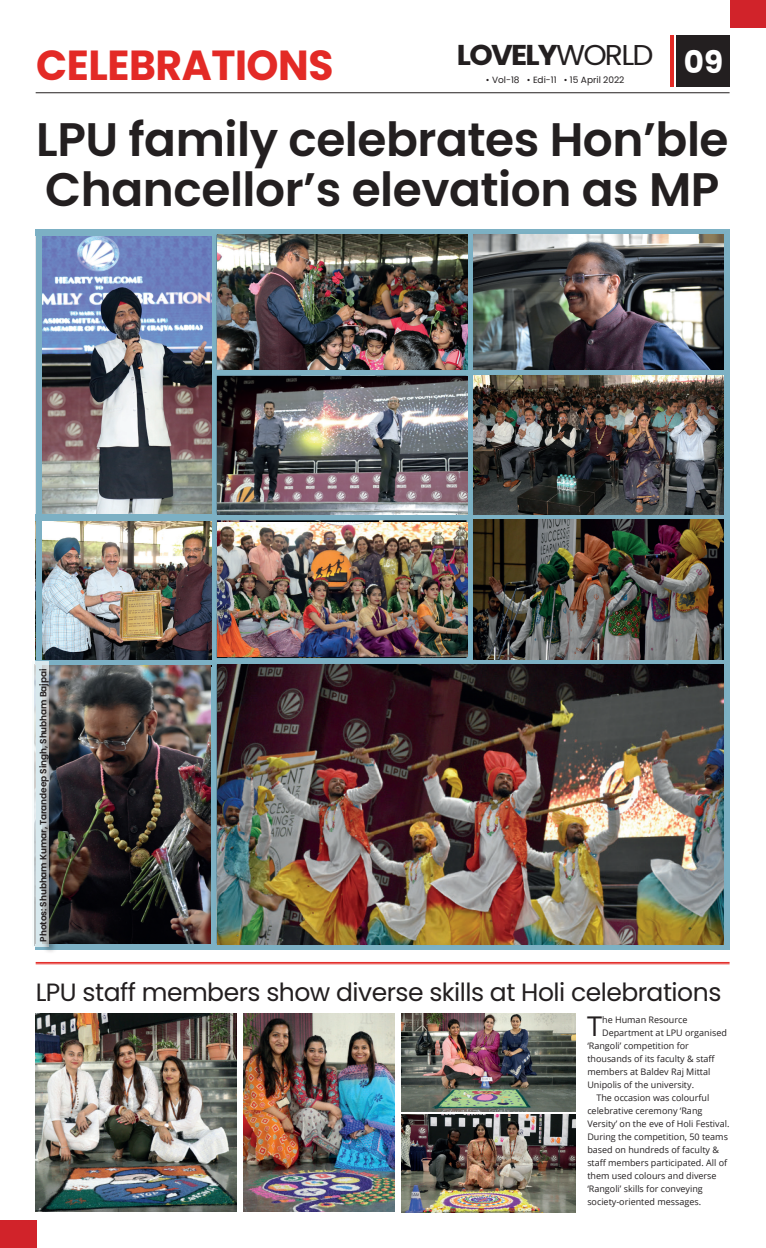
<style>
.page{position:relative;width:766px;height:1248px;background:#fff}
.page>*{position:absolute;margin:0;border:0;box-sizing:border-box;transform-origin:0 0}
.t1{font:600 47px/50.8px "Poppins";letter-spacing:-.01em;color:#231f20}
.t2{font:700 42px "Poppins";letter-spacing:-.01em;color:#e32a26}
.t3{font:700 31px "Poppins";color:#fff}
.t4{font:700 28.7px "Poppins";letter-spacing:-.06em;color:#231f20;scale:1.04 1}
.t5{font:27.2px "Open Sans";color:#231f20}
.t6{font:25px "Poppins";letter-spacing:-.02em;color:#231f20}
.t7{font:9px "Open Sans";color:#231f20}
.t8{font:600 9px "Poppins";letter-spacing:-.01em;color:#231f20}
.t9{font:9px "Poppins";color:#231f20}
.s1{font-weight:400}
</style>
<div class="page">
<hr style="left:36px;top:963px;width:693px;height:1px;background:#e32a26">
<hr style="left:36px;top:962px;width:693px;height:1px;background:#e32a26">
<div style="left:729px;top:0;width:36px;height:27px;background:#d1232a"></div>
<div style="left:0;top:1220px;width:36px;height:28px;background:#d1232a"></div>
<hr style="left:36px;top:92px;width:693px;height:1px;background:#231f20">
<div style="left:676px;top:36px;width:53px;height:51px;background:#231f20"></div>
<hr style="left:670px;top:36px;width:3px;height:51px;background:#e32a26">
<img style="left:211px;top:229px;width:518px;height:720px">
<img style="left:217px;top:376px;width:251px;height:138px">
<img style="left:217px;top:235px;width:250px;height:134px">
<img style="left:42px;top:235px;width:169px;height:279px">
<img style="left:35px;top:521px;width:177px;height:145px">
<img style="left:49px;top:664px;width:162px;height:280px">
<hr style="left:35px;top:660px;width:177px;height:4px;background:#7cb0c4">
<img style="left:473px;top:234px;width:250px;height:135px">
<img style="left:217px;top:522px;width:250px;height:135px">
<img style="left:218px;top:664px;width:505px;height:280px">
<img style="left:473px;top:519px;width:250px;height:141px">
<img style="left:473px;top:376px;width:250px;height:138px">
<div style="left:35px;top:229px;width:176px;height:6px;background:#7cb0c4"></div>
<div style="left:35px;top:514px;width:176px;height:7px;background:#7cb0c4"></div>
<div style="left:35px;top:944px;width:176px;height:5px;background:#7cb0c4"></div>
<div style="left:36px;top:232px;width:6px;height:717px;background:#7cb0c4"></div>
<svg style="left:34px;top:661px;width:15px;height:286px;fill:#d7e8ed"></svg>
<div style="left:41px;top:671px;width:20px;height:282px;background:#231f20;opacity:.75"></div>
<img style="left:36px;top:1014px;width:200px;height:198px">
<img style="left:243px;top:1014px;width:151px;height:198px">
<img style="left:401px;top:1014px;width:173px;height:97px">
<img style="left:401px;top:1114px;width:174px;height:98px">
<h3 class="t4" style="left:457px;top:38px;width:190px">LOVELY<span class="s1">WORLD</span></h3>
<h2 class="t2" style="left:36px;top:41px;width:299px">CELEBRATIONS</h2>
<h3 class="t3" style="left:683px;top:44px;width:41px">09</h3>
<p class="t9" style="left:486px;top:75px;width:140px">• Vol-18 • Edi-11 • 15 April 2022</p>
<h1 class="t1" style="left:36px;top:114px;width:693px">LPU family celebrates Hon’ble<br>Chancellor’s elevation as MP</h1>
<p class="t8" style="left:38px;top:941px;width:274px;rotate:-90deg">Photos: Shubham Kumar, Tarandeep Singh, Shubham Bajpai</p>
<h3 class="t6" style="left:36px;top:977px;width:687px">LPU staff members show diverse skills at Holi celebrations</h3>
<h3 class="t5" style="left:587px;top:1007px;width:17px">T</h3>
<p class="t7" style="left:602px;top:1013px;width:87px">he Human Resource</p>
<p class="t7" style="left:602px;top:1026px;width:126px">Department at LPU organised</p>
<p class="t7" style="left:587px;top:1039px;width:103px">‘Rangoli’ competition for</p>
<p class="t7" style="left:587px;top:1052px;width:129px">thousands of its faculty &amp; staff</p>
<p class="t7" style="left:587px;top:1065px;width:124px">members at Baldev Raj Mittal</p>
<p class="t7" style="left:587px;top:1078px;width:108px">Unipolis of the university.</p>
<p class="t7" style="left:596px;top:1091px;width:114px">The occasion was colourful</p>
<p class="t7" style="left:587px;top:1104px;width:117px">celebrative ceremony ‘Rang</p>
<p class="t7" style="left:587px;top:1117px;width:143px">Versity’ on the eve of Holi Festival.</p>
<p class="t7" style="left:587px;top:1130px;width:142px">During the competition, 50 teams</p>
<p class="t7" style="left:587px;top:1143px;width:133px">based on hundreds of faculty &amp;</p>
<p class="t7" style="left:587px;top:1156px;width:141px">staff members participated. All of</p>
<p class="t7" style="left:587px;top:1169px;width:131px">them used colours and diverse</p>
<p class="t7" style="left:587px;top:1182px;width:117px">‘Rangoli’ skills for conveying</p>
<p class="t7" style="left:587px;top:1195px;width:115px">society-oriented messages.</p>
</div>
